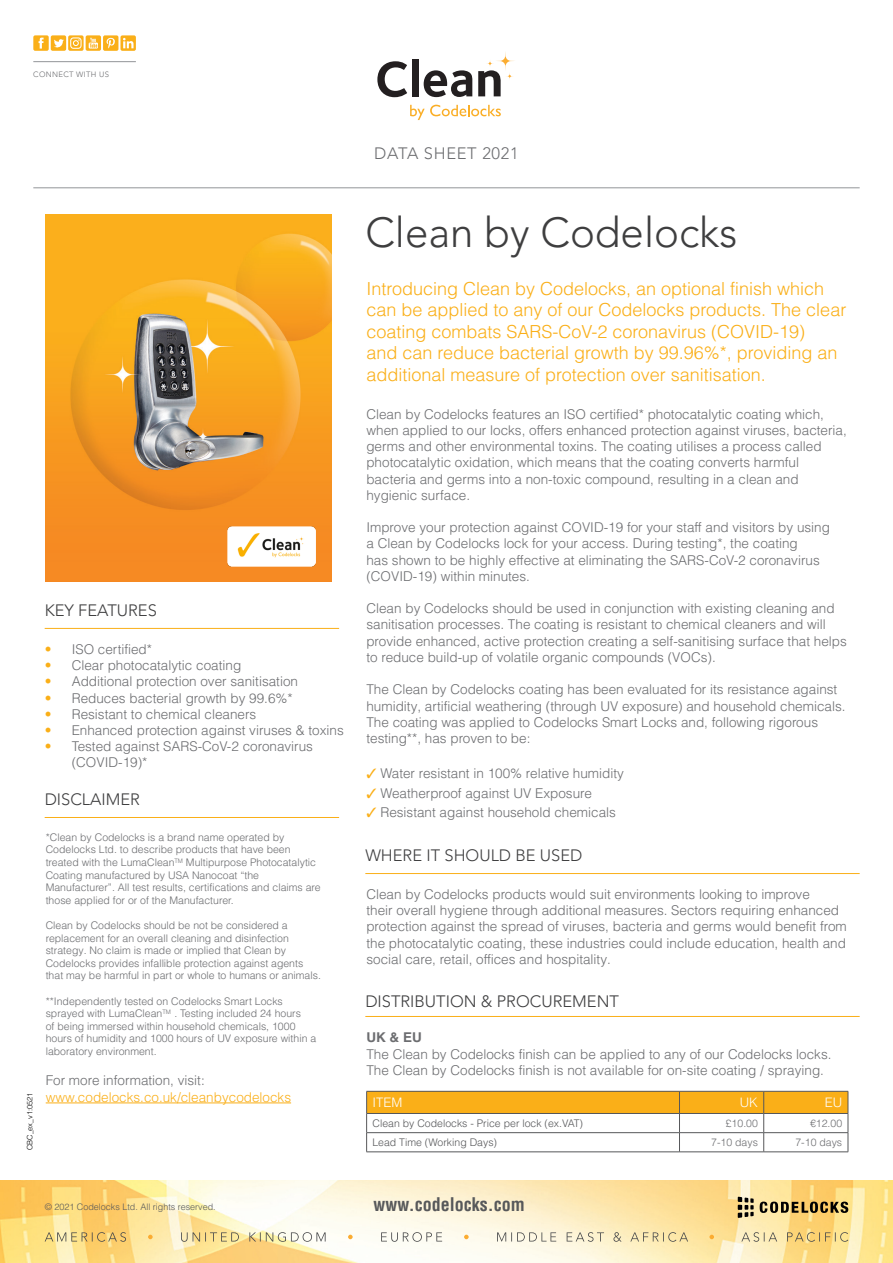
<style>
.page{position:relative;width:893px;height:1263px;background:#fff}
.page>*{position:absolute;margin:0;border:0;box-sizing:border-box;transform-origin:0 0}
.t1{font:300 42px "Avenir LT Pro";color:#3e3e3f}
.t2{font:300 18px/21.6px "Helvetica LT Pro";color:#faaf18}
.t3{font:700 condensed 18px "Helvetica LT Pro";color:#57585a}
.t4{font:300 16.5px "Avenir LT Pro";color:#3e3e3f}
.t5{font:300 16.5px "Avenir LT Pro";letter-spacing:.04em;color:#6c6d70}
.t6{font:300 13.5px/16.2px "Helvetica LT Pro";color:#6c6d70}
.t7{font:300 13.5px "Helvetica LT Pro";color:#faaf18}
.t8{font:700 13.5px "Helvetica LT Pro";color:#6c6d70}
.t9{font:300 13.05px "Helvetica LT Pro";color:#fff}
.t10{font:300 10.5px/12.6px "Helvetica LT Pro";color:#6c6d70}
.t11{font:300 10.5px "Helvetica LT Pro";color:#57585a}
.t12{font:300 9px "Helvetica LT Pro";color:#57585a}
.t13{font:300 7.8px "Avenir LT Pro";letter-spacing:.04em;color:#6c6d70}
.t14{font:300 7.5px "Helvetica LT Pro";color:#000001}
.s1{color:#faaf18}
</style>
<div class="page">
<hr style="left:33px;top:187px;width:827px;height:1px;background:#939598">
<img style="left:0;top:1180px;width:893px;height:83px">
<svg style="left:741px;top:1232px;width:107px;height:10px"></svg>
<svg style="left:709px;top:1235px;width:5px;height:4px"></svg>
<svg style="left:497px;top:1232px;width:191px;height:10px;background:#e1d7b8"></svg>
<svg style="left:464px;top:1235px;width:5px;height:4px"></svg>
<svg style="left:381px;top:1232px;width:61px;height:10px"></svg>
<svg style="left:348px;top:1235px;width:5px;height:4px"></svg>
<svg style="left:181px;top:1232px;width:145px;height:10px"></svg>
<svg style="left:148px;top:1235px;width:5px;height:4px"></svg>
<svg style="left:45px;top:1232px;width:81px;height:10px"></svg>
<svg style="left:738px;top:1197px;width:16px;height:21px"></svg>
<svg style="left:760px;top:1201px;width:88px;height:12px"></svg>
<hr style="left:33px;top:61px;width:103px;height:1px;background:#939598">
<svg style="left:33px;top:35px;width:103px;height:16px;background:#fbc760"></svg>
<svg style="left:410px;top:105px;width:91px;height:15px"></svg>
<svg style="left:377px;top:61px;width:30px;height:36px"></svg>
<div style="left:412px;top:59px;width:6px;height:37px;background:#231f20"></div>
<svg style="left:424px;top:70px;width:48px;height:27px"></svg>
<svg style="left:478px;top:52px;width:37px;height:44px"></svg>
<hr style="left:45px;top:628px;width:294px;height:1px;background:#faaf18">
<hr style="left:365px;top:873px;width:495px;height:1px;background:#faaf18">
<hr style="left:45px;top:817px;width:294px;height:1px;background:#faaf18">
<hr style="left:365px;top:1016px;width:495px;height:1px;background:#faaf18">
<img style="left:46px;top:215px;width:286px;height:366px">
<img style="left:227px;top:527px;width:89px;height:40px">
<div style="left:367px;top:1091px;width:312px;height:22px;background:#faaf18"></div>
<hr style="left:366px;top:1091px;width:313px;height:1px;background:#57585a">
<svg style="left:366px;top:1091px;width:1px;height:60px"></svg>
<svg style="left:679px;top:1091px;width:170px;height:60px"></svg>
<hr style="left:679px;top:1113px;width:85px;height:1px;background:#57585a">
<hr style="left:764px;top:1113px;width:84px;height:1px;background:#57585a">
<hr style="left:366px;top:1113px;width:313px;height:1px;background:#57585a">
<hr style="left:366px;top:1132px;width:313px;height:1px;background:#57585a">
<hr style="left:366px;top:1151px;width:313px;height:1px;background:#57585a">
<hr style="left:679px;top:1132px;width:85px;height:1px;background:#57585a">
<hr style="left:764px;top:1132px;width:84px;height:1px;background:#57585a">
<hr style="left:679px;top:1151px;width:85px;height:1px;background:#57585a">
<hr style="left:764px;top:1151px;width:84px;height:1px;background:#57585a">
<hr style="left:46px;top:1102px;width:245px;height:1px;background:#faaf18">
<p class="t13" style="left:33px;top:70px;width:77px">CONNECT WITH US</p>
<p class="t5" style="left:374px;top:144px;width:146px">DATA SHEET 2021</p>
<p class="t1" style="left:365px;top:207px;width:373px">Clean by Codelocks</p>
<p class="t2" style="left:366px;top:277px;width:481px">Introducing Clean by Codelocks, an optional finish which can be applied to any of our Codelocks products. The clear coating combats SARS-CoV-2 coronavirus (COVID-19)<br>and can reduce bacterial growth by 99.96%*, providing an additional measure of protection over sanitisation.</p>
<p class="t6" style="left:366px;top:406px;width:482px">Clean by Codelocks features an ISO certified* photocatalytic coating which, when applied to our locks, offers enhanced protection against viruses, bacteria, germs and other environmental toxins. The coating utilises a process called photocatalytic oxidation, which means that the coating converts harmful bacteria and germs into a non-toxic compound, resulting in a clean and hygienic surface.</p>
<p class="t6" style="left:366px;top:519px;width:465px">Improve your protection against COVID-19 for your staff and visitors by using a Clean by Codelocks lock for your access. During testing*, the coating<br>has shown to be highly effective at eliminating the SARS-CoV-2 coronavirus (COVID-19) within minutes.</p>
<p class="t6" style="left:366px;top:600px;width:482px">Clean by Codelocks should be used in conjunction with existing cleaning and sanitisation processes. The coating is resistant to chemical cleaners and will provide enhanced, active protection creating a self-sanitising surface that helps to reduce build-up of volatile organic compounds (VOCs).</p>
<p class="t6" style="left:366px;top:681px;width:481px">The Clean by Codelocks coating has been evaluated for its resistance against humidity, artificial weathering (through UV exposure) and household chemicals.<br>The coating was applied to Codelocks Smart Locks and, following rigorous testing**, has proven to be:</p>
<p class="t6" style="left:366px;top:765px;width:259px"><span class="s1">✓</span> Water resistant in 100% relative humidity</p>
<p class="t6" style="left:366px;top:784px;width:227px"><span class="s1">✓</span> Weatherproof against UV Exposure</p>
<p class="t6" style="left:366px;top:804px;width:251px"><span class="s1">✓</span> Resistant against household chemicals</p>
<p class="t4" style="left:45px;top:601px;width:114px">KEY FEATURES</p>
<p class="t6" style="left:45px;top:641px;width:109px"><span class="s1">•</span> ISO certified*</p>
<p class="t6" style="left:45px;top:657px;width:198px"><span class="s1">•</span> Clear photocatalytic coating</p>
<p class="t6" style="left:45px;top:673px;width:255px"><span class="s1">•</span> Additional protection over sanitisation</p>
<p class="t6" style="left:45px;top:689px;width:250px"><span class="s1">•</span> Reduces bacterial growth by 99.6%*</p>
<p class="t6" style="left:45px;top:706px;width:213px"><span class="s1">•</span> Resistant to chemical cleaners</p>
<p class="t6" style="left:45px;top:722px;width:301px"><span class="s1">•</span> Enhanced protection against viruses &amp; toxins</p>
<p class="t6" style="left:72px;top:738px;width:243px;text-indent:-27px"><span class="s1">•</span> Tested against SARS-CoV-2 coronavirus (COVID-19)*</p>
<p class="t4" style="left:45px;top:790px;width:97px">DISCLAIMER</p>
<p class="t10" style="left:46px;top:831px;width:276px">*Clean by Codelocks is a brand name operated by Codelocks Ltd. to describe products that have been treated with the LumaClean<sup>TM</sup> Multipurpose Photocatalytic Coating manufactured by USA Nanocoat “the Manufacturer”. All test results, certifications and claims are those applied for or of the Manufacturer.</p>
<p class="t10" style="left:46px;top:919px;width:277px">Clean by Codelocks should be not be considered a replacement for an overall cleaning and disinfection strategy. No claim is made or implied that Clean by Codelocks provides infallible protection against agents that may be harmful in part or whole to humans or animals.</p>
<p class="t10" style="left:46px;top:994px;width:272px">**Independently tested on Codelocks Smart Locks sprayed with LumaClean<sup>TM</sup> . Testing included 24 hours<br>of being immersed within household chemicals, 1000 hours of humidity and 1000 hours of UV exposure within a laboratory environment.</p>
<p class="t4" style="left:365px;top:991px;width:255px">DISTRIBUTION &amp; PROCUREMENT</p>
<p class="t4" style="left:365px;top:846px;width:219px">WHERE IT SHOULD BE USED</p>
<p class="t6" style="left:366px;top:886px;width:482px">Clean by Codelocks products would suit environments looking to improve<br>their overall hygiene through additional measures. Sectors requiring enhanced protection against the spread of viruses, bacteria and germs would benefit from the photocatalytic coating, these industries could include education, health and social care, retail, offices and hospitality.</p>
<p class="t8" style="left:366px;top:1029px;width:57px">UK &amp; EU</p>
<p class="t6" style="left:366px;top:1045px;width:467px">The Clean by Codelocks finish can be applied to any of our Codelocks locks.</p>
<p class="t6" style="left:366px;top:1062px;width:459px">The Clean by Codelocks finish is not available for on-site coating / spraying.</p>
<p class="t6" style="left:46px;top:1072px;width:161px">For more information, visit:</p>
<p class="t7" style="left:46px;top:1088px;width:247px">www.codelocks.co.uk/cleanbycodelocks</p>
<p class="t14" style="left:25px;top:1150px;width:59px;rotate:-90deg">CBC_ex_v1:0521</p>
<p class="t9" style="left:372px;top:1094px;width:31px">ITEM</p>
<p class="t9" style="left:740px;top:1094px;width:20px">UK</p>
<p class="t9" style="left:825px;top:1094px;width:19px">EU</p>
<p class="t11" style="left:372px;top:1116px;width:212px">Clean by Codelocks - Price per lock (ex.VAT)</p>
<p class="t10" style="left:726px;top:1117px;width:34px">£10.00</p>
<p class="t10" style="left:810px;top:1117px;width:34px">€12.00</p>
<p class="t11" style="left:372px;top:1136px;width:126px">Lead Time (Working Days)</p>
<p class="t10" style="left:711px;top:1136px;width:48px">7-10 days</p>
<p class="t10" style="left:795px;top:1136px;width:48px">7-10 days</p>
<p class="t12" style="left:45px;top:1201px;width:173px">© 2021 Codelocks Ltd. All rights reserved.</p>
<h2 class="t3" style="left:373px;top:1192px;width:153px">www.codelocks.com</h2>
</div>
